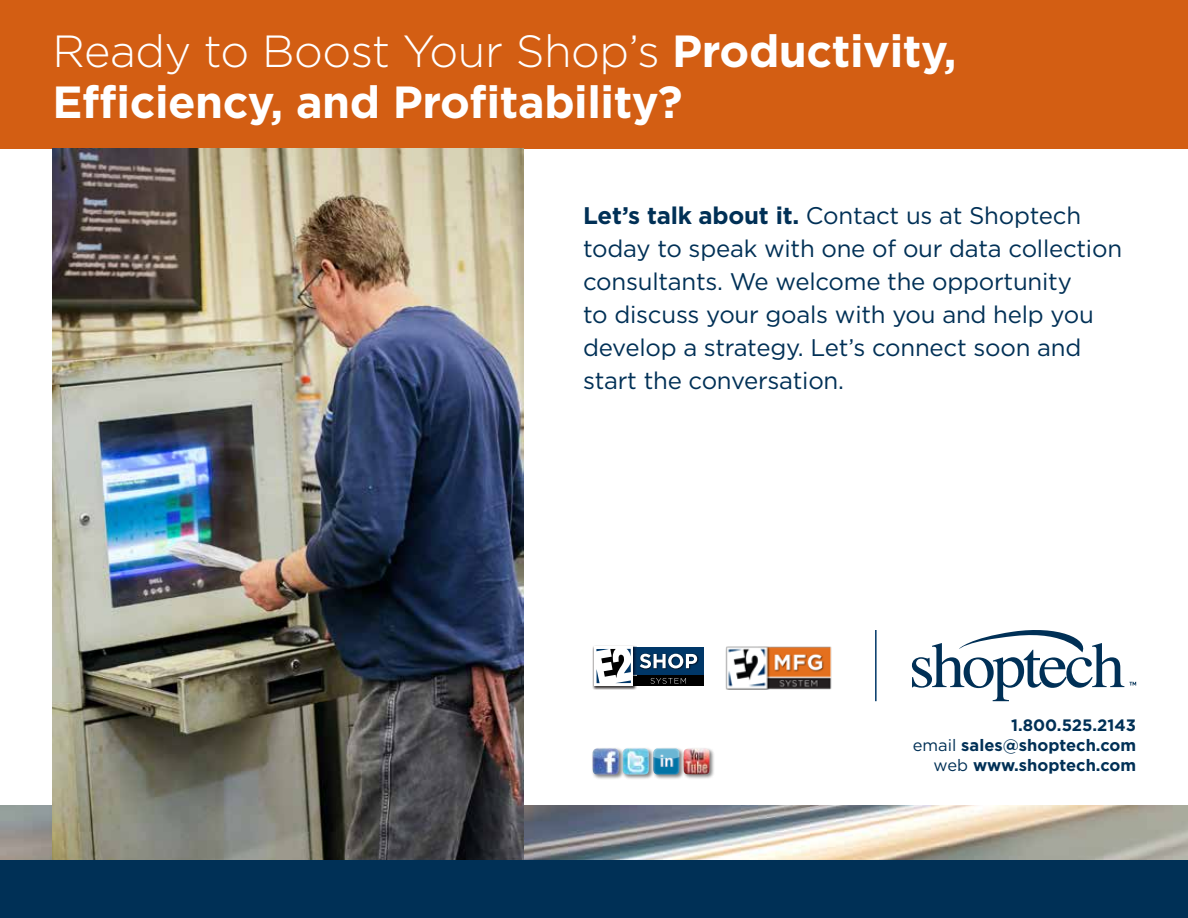
<style>
.page{position:relative;width:1188px;height:918px;background:#fff}
.page>*{position:absolute;margin:0;border:0;box-sizing:border-box;transform-origin:0 0}
.t1{font:700 45px/51px "Gotham";letter-spacing:-.01em;color:#fff}
.t2{font:24px/33px "Gotham";letter-spacing:-.01em;color:#003056}
.t3{font:700 16.5px/19.8px "Gotham";color:#003056;text-align:right}
.s1{font-weight:300}
.s2{font-weight:700}
.s3{font-weight:400}
</style>
<div class="page">
<img style="left:0;top:806px;width:1188px;height:55px">
<svg style="left:912px;top:630px;width:224px;height:71px"></svg>
<div style="left:591px;top:747px;width:33px;height:33px;background:#000;opacity:.5"></div>
<img style="left:592px;top:748px;width:27px;height:27px">
<div style="left:652px;top:747px;width:33px;height:33px;background:#000;opacity:.5"></div>
<img style="left:654px;top:748px;width:26px;height:27px">
<div style="left:621px;top:747px;width:33px;height:33px;background:#000;opacity:.5"></div>
<img style="left:623px;top:748px;width:26px;height:27px">
<div style="left:682px;top:747px;width:34px;height:33px;background:#000;opacity:.5"></div>
<img style="left:683px;top:749px;width:27px;height:26px">
<div style="left:0;top:0;width:1188px;height:148px;background:#d35e13"></div>
<img style="left:53px;top:148px;width:471px;height:713px">
<div style="left:0;top:861px;width:1188px;height:57px;background:#003056"></div>
<div style="left:633px;top:670px;width:71px;height:10px;background:#000"></div>
<div style="left:630px;top:647px;width:74px;height:28px;background:#003768"></div>
<img style="left:697px;top:655px;width:2px;height:9px">
<div style="left:633px;top:676px;width:71px;height:10px;background:#000"></div>
<img style="left:592px;top:645px;width:45px;height:45px">
<div style="left:594px;top:647px;width:39px;height:39px;background:#fff"></div>
<svg style="left:596px;top:649px;width:101px;height:37px"></svg>
<img style="left:725px;top:646px;width:107px;height:44px">
<hr style="left:875px;top:630px;width:2px;height:71px;background:#003768">
<h1 class="t1" style="left:53px;top:26px;width:906px"><span class="s1">Ready to Boost Your Shop’s</span> Productivity,<br>Efficiency, and Profitability?</h1>
<p class="t2" style="left:583px;top:199px;width:540px"><span class="s2">Let’s talk about it.</span> Contact us at Shoptech today to speak with one of our data collection consultants. We welcome the opportunity<br>to discuss your goals with you and help you develop a strategy. Let’s connect soon and start the conversation.</p>
<p class="t3" style="left:913px;top:715px;width:225px">1.800.525.2143<br><span class="s3">email</span> sales@shoptech.com <span class="s3">web</span> www.shoptech.com</p>
</div>
